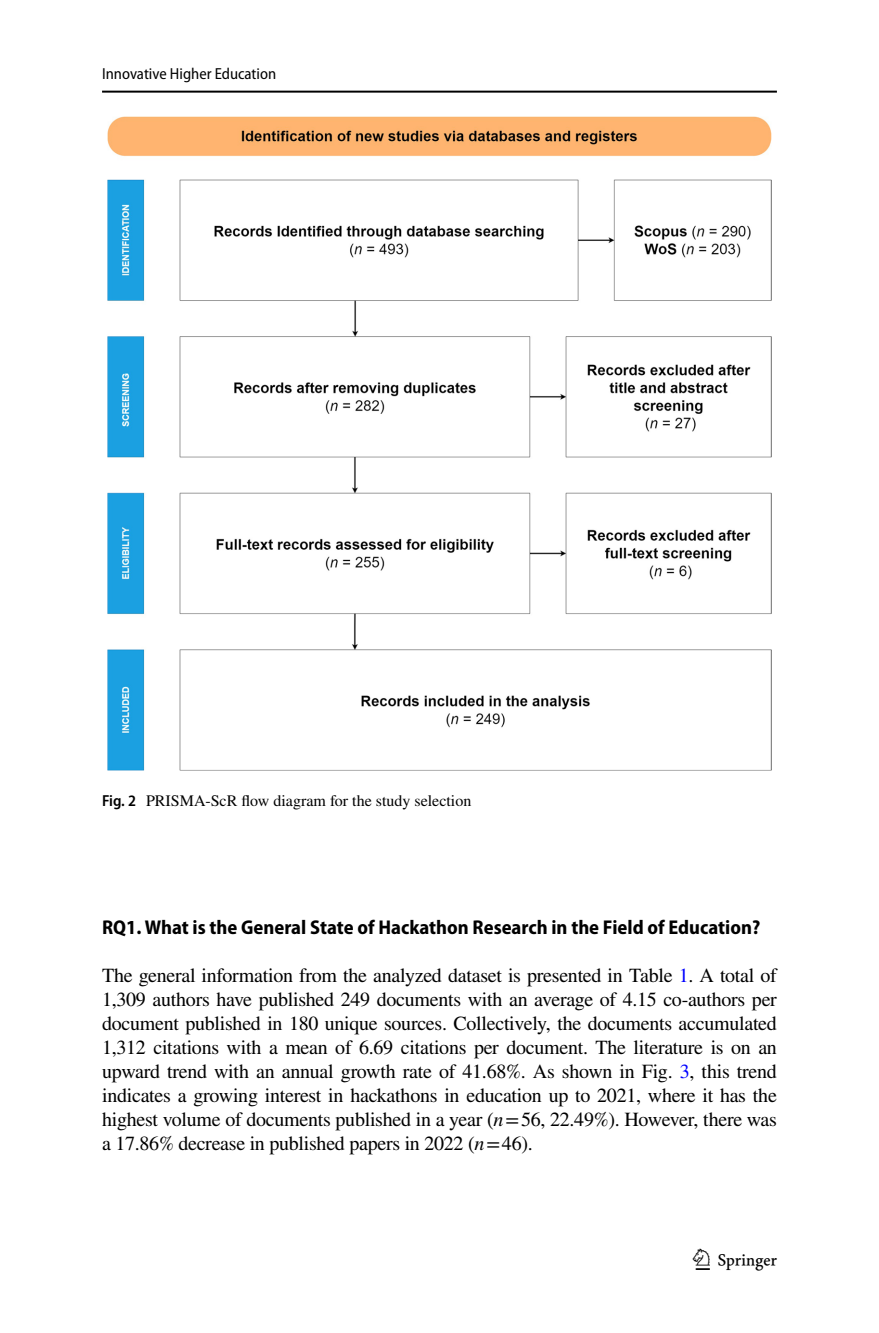
<style>
.page{position:relative;width:879px;height:1333px;background:#fff}
.page>*{position:absolute;margin:0;border:0;box-sizing:border-box;transform-origin:0 0}
.t1{font:30px "Springnew Regular 3";color:#000}
.t2{font:20px/24px "STIX";letter-spacing:-.015em;color:#000;text-align:justify}
.t3{font:700 semi-condensed 20px "Myriad Pro";color:#000}
.t4{font:16px "STIX";color:#000}
.t5{font:semi-condensed 16px "Myriad Pro";color:#000}
.s1{font-family:"Myriad Pro";font-weight:600;font-stretch:semi-condensed}
.s2{color:#00f}
.s3{font-style:italic}
</style>
<div class="page">
<hr style="left:102px;top:91px;width:675px;height:2px;background:#000">
<img style="left:108px;top:116px;width:663px;height:654px">
<p class="t5" style="left:102px;top:65px;width:176px">Innovative Higher Education</p>
<p class="t4" style="left:102px;top:789px;width:371px"><span class="s1">Fig. 2</span> PRISMA-ScR flow diagram for the study selection</p>
<p class="t3" style="left:102px;top:916px;width:659px">RQ1. What is the General State of Hackathon Research in the Field of Education?</p>
<p class="t2" style="left:102px;top:964px;width:676px">The general information from the analyzed dataset is presented in Table <span class="s2">1</span>. A total of 1,309 authors have published 249 documents with an average of 4.15 co-authors per document published in 180 unique sources. Collectively, the documents accumulated 1,312 citations with a mean of 6.69 citations per document. The literature is on an upward trend with an annual growth rate of 41.68%. As shown in Fig. <span class="s2">3</span>, this trend indicates a growing interest in hackathons in education up to 2021, where it has the highest volume of documents published in a year (<span class="s3">n</span>=56, 22.49%). However, there was a 17.86% decrease in published papers in 2022 (<span class="s3">n</span>=46).</p>
<h1 class="t1" style="left:696px;top:1248px;width:83px">1 3</h1>
</div>
